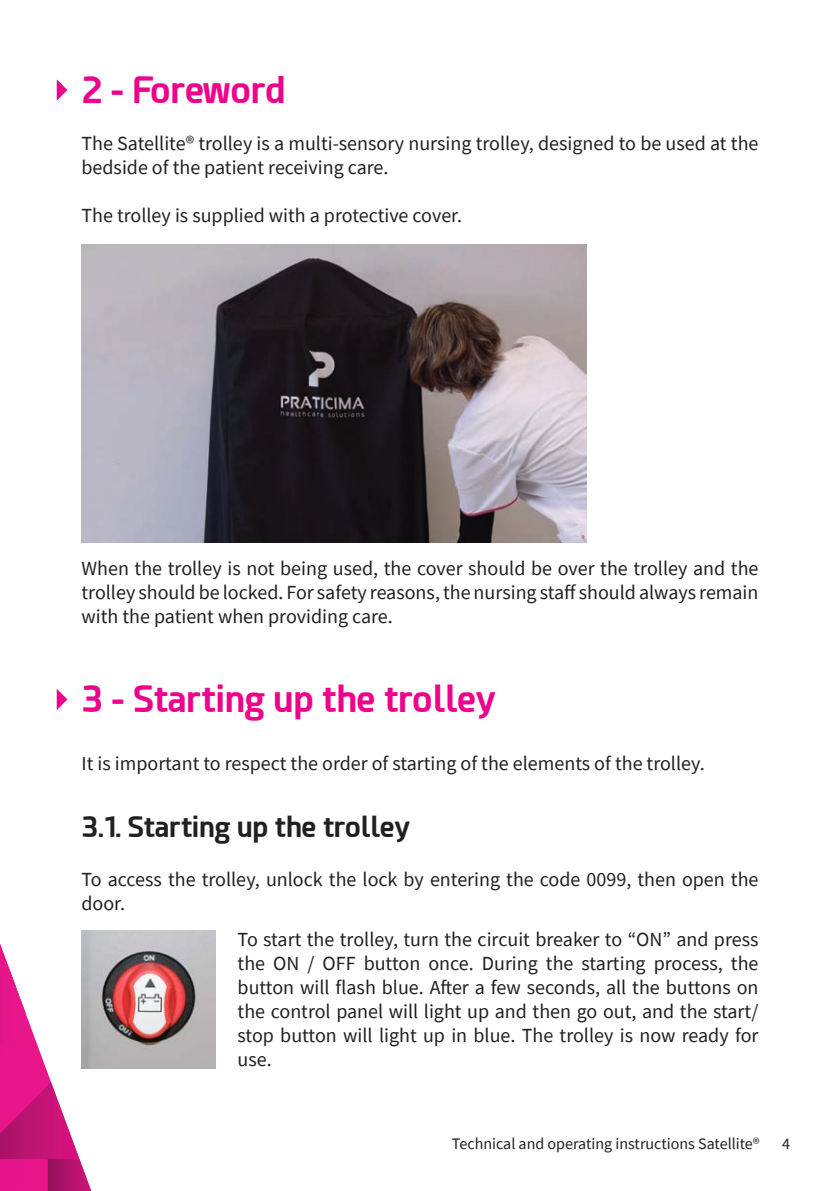
<style>
.page{position:relative;width:840px;height:1191px;background:#fff}
.page>*{position:absolute;margin:0;border:0;box-sizing:border-box;transform-origin:0 0}
.Texte_courant{font:700 36px "Esphimere";color:#ed028c}
.Texte_courant-2{font:700 28px "Esphimere";color:#231f20}
.Puces_roses{font:20px/24px "Source Sans Pro";color:#231f20}
.t1{font:16px "Source Sans Pro";color:#231f20}
</style>
<div class="page">
<svg style="left:0;top:944px;width:97px;height:247px"></svg>
<svg style="left:57px;top:79px;width:10px;height:22px"></svg>
<img style="left:81px;top:244px;width:505px;height:298px">
<svg style="left:57px;top:689px;width:10px;height:21px"></svg>
<img style="left:81px;top:930px;width:134px;height:138px">
<p class="Texte_courant" style="left:81px;top:68px;width:206px">2 - Foreword</p>
<p class="Puces_roses" style="left:81px;top:131px;width:678px">The Satellite® trolley is a multi-sensory nursing trolley, designed to be used at the bedside of the patient receiving care.</p>
<p class="Puces_roses" style="left:81px;top:203px;width:382px">The trolley is supplied with a protective cover.</p>
<p class="Puces_roses" style="left:81px;top:556px;width:678px;text-align:justify">When the trolley is not being used, the cover should be over the trolley and the trolley should be locked. For safety reasons, the nursing staff should always remain with the patient when providing care.</p>
<p class="Texte_courant" style="left:81px;top:677px;width:415px">3 - Starting up the trolley</p>
<p class="Puces_roses" style="left:81px;top:751px;width:624px">It is important to respect the order of starting of the elements of the trolley.</p>
<p class="Texte_courant-2" style="left:81px;top:809px;width:329px">3.1. Starting up the trolley</p>
<p class="Puces_roses" style="left:81px;top:867px;width:678px">To access the trolley, unlock the lock by entering the code 0099, then open the door.</p>
<p class="Puces_roses" style="left:237px;top:926px;width:522px;text-align:justify">To start the trolley, turn the circuit breaker to “ON” and press the ON / OFF button once. During the starting process, the button will flash blue. After a few seconds, all the buttons on the control panel will light up and then go out, and the start/ stop button will light up in blue. The trolley is now ready for use.</p>
<p class="t1" style="left:451px;top:1133px;width:309px">Technical and operating instructions Satellite®</p>
<p class="t1" style="left:781px;top:1133px;width:9px">4</p>
</div>
